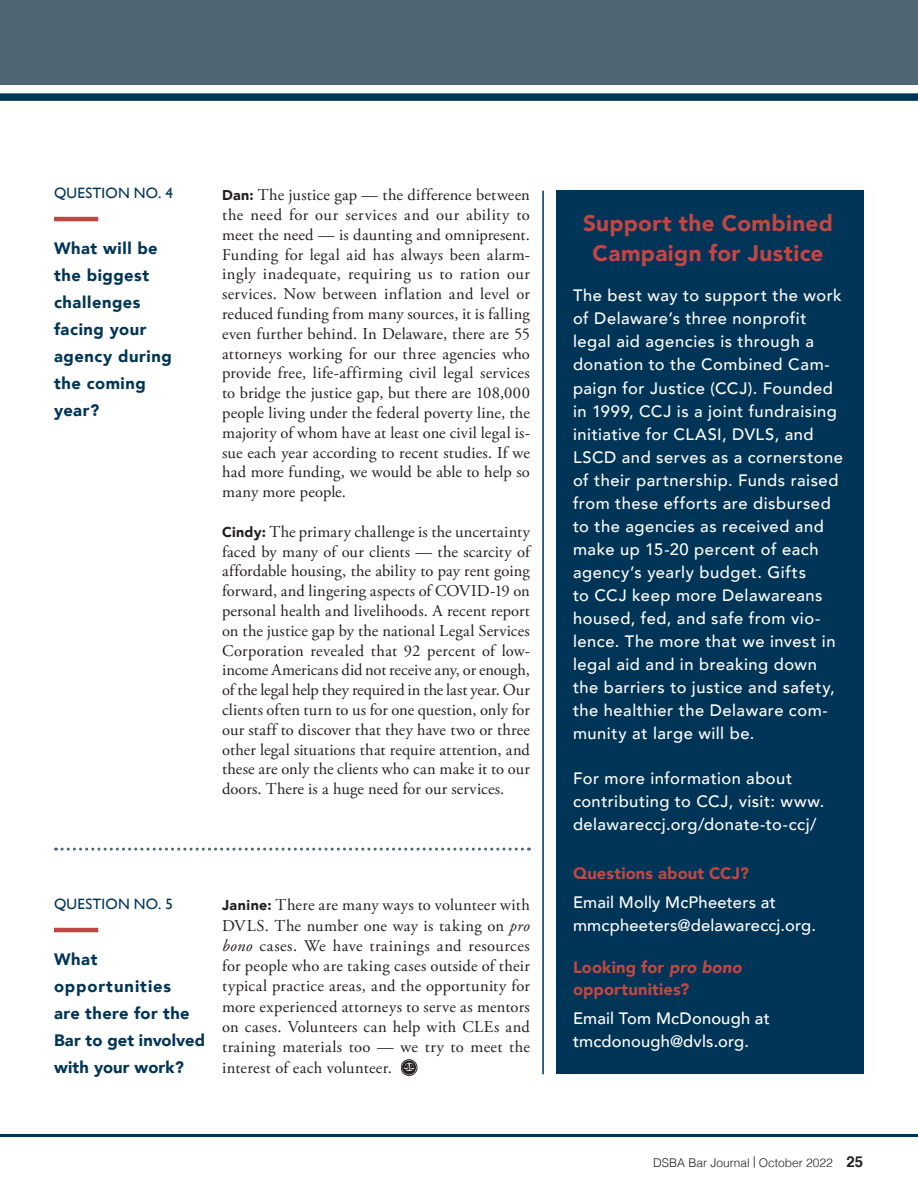
<style>
.page{position:relative;width:918px;height:1188px;background:#fff}
.page>*{position:absolute;margin:0;border:0;box-sizing:border-box;transform-origin:0 0}
.Subhead{font:900 22.5px/30px "Avenir";letter-spacing:.015em;color:#c14743;text-align:center}
.Article_Text{font:16.5px/19.8px "Adobe Garamond Pro";letter-spacing:.01em;color:#231f20;text-align:justify}
.Article_Text-2{font:500 16.5px/23.1px "Avenir";letter-spacing:.03em;color:#fff}
.Article_Text-3{font:900 16.5px/27px "Avenir";letter-spacing:.035em;color:#003557}
.Subhead-2{font:900 16.5px/21.6px "Avenir";letter-spacing:.01em;color:#c14743}
.Article_Text-4{font:500 16.5px/23.1px "Avenir";letter-spacing:.01em;color:#fff}
.Article_Text-5{font:15px "Gill Sans";letter-spacing:.015em;color:#003557}
.t1{font:300 12px "Helvetica";color:#231f20}
.s1{font-family:"Avenir";font-weight:900;font-size:14.25px}
.s2{font-style:italic}
.s3{font-family:"Arial Narrow";font-weight:400}
.s4{font-weight:700;font-size:15px}
</style>
<div class="page">
<hr style="left:54px;top:217px;width:44px;height:4px;background:#c14743">
<hr style="left:54px;top:928px;width:44px;height:4px;background:#c14743">
<svg style="left:402px;top:1061px;width:14px;height:14px"></svg>
<div style="left:401px;top:1059px;width:16px;height:17px;border:1px solid #231f20;border-radius:50%"></div>
<svg style="left:404px;top:1062px;width:11px;height:9px"></svg>
<div style="left:556px;top:191px;width:308px;height:883px;background:#003557"></div>
<div style="left:0;top:0;width:918px;height:84px;background:#4f6672"></div>
<svg style="left:56px;top:848px;width:466px;height:3px"></svg>
<hr style="left:542px;top:191px;width:2px;height:883px;background:#003557">
<div style="left:0;top:93px;width:918px;height:8px;background:#003557"></div>
<hr style="left:0;top:1134px;width:918px;height:3px;background:#003557">
<p class="Article_Text-5" style="left:54px;top:184px;width:120px">QUESTION NO. 4</p>
<p class="Article_Text-3" style="left:54px;top:234px;width:119px">What will be the biggest challenges facing your agency during the coming year?</p>
<p class="Article_Text" style="left:222px;top:186px;width:309px"><span class="s1">Dan:</span> The justice gap — the difference between the need for our services and our ability to meet the need — is daunting and omnipresent.<br>Funding for legal aid has always been alarm&shy;ingly inadequate, requiring us to ration our services. Now between inflation and level or reduced funding from many sources, it is falling even further behind. In Delaware, there are 55 attorneys working for our three agencies who provide free, life-affirming civil legal services to bridge the justice gap, but there are 108,000 people living under the federal poverty line, the majority of whom have at least one civil legal is&shy;sue each year according to recent studies. If we had more funding, we would be able to help so many more people.</p>
<p class="Article_Text" style="left:222px;top:522px;width:309px"><span class="s1">Cindy:</span> The primary challenge is the uncertainty faced by many of our clients — the scarcity of affordable housing, the ability to pay rent going forward, and lingering aspects of COVID-19 on personal health and livelihoods. A recent report on the justice gap by the national Legal Services Corporation revealed that 92 percent of low&shy;income Americans did not receive any, or enough, of the legal help they required in the last year. Our clients often turn to us for one question, only for our staff to discover that they have two or three other legal situations that require attention, and these are only the clients who can make it to our doors. There is a huge need for our services.</p>
<p class="Article_Text-5" style="left:54px;top:895px;width:120px">QUESTION NO. 5</p>
<p class="Article_Text-3" style="left:54px;top:945px;width:153px">What opportunities<br>are there for the<br>Bar to get involved with your work?</p>
<p class="Article_Text" style="left:222px;top:895px;width:309px;line-height:20.2px"><span class="s1">Janine:</span> There are many ways to volunteer with DVLS. The number one way is taking on <span class="s2">pro bono</span> cases. We have trainings and resources for people who are taking cases outside of their typical practice areas, and the opportunity for more experienced attorneys to serve as mentors on cases. Volunteers can help with CLEs and training materials too — we try to meet the interest of each volunteer.</p>
<p class="Subhead" style="left:583px;top:208px;width:251px">Support the Combined<br>Campaign for Justice</p>
<p class="Article_Text-2" style="left:573px;top:283px;width:271px">The best way to support the work of Delaware’s three nonprofit legal aid agencies is through a donation to the Combined Cam&shy;paign for Justice (CCJ). Founded in 1999, CCJ is a joint fundraising initiative for CLASI, DVLS, and<br>LSCD and serves as a cornerstone of their partnership. Funds raised from these efforts are disbursed to the agencies as received and make up 15-20 percent of each agency’s yearly budget. Gifts<br>to CCJ keep more Delawareans housed, fed, and safe from vio&shy;lence. The more that we invest in legal aid and in breaking down the barriers to justice and safety, the healthier the Delaware com&shy;munity at large will be.</p>
<p class="Article_Text-2" style="left:573px;top:766px;width:253px">For more information about contributing to CCJ, visit: www. delawareccj.org/donate-to-ccj/</p>
<p class="Subhead-2" style="left:573px;top:862px;width:178px">Questions about CCJ?</p>
<p class="Article_Text-2" style="left:573px;top:889px;width:244px">Email Molly McPheeters at mmcpheeters@delawareccj.org.</p>
<p class="Subhead-2" style="left:573px;top:956px;width:170px">Looking for <span class="s2">pro bono </span>opportunities?</p>
<p class="Article_Text-4" style="left:573px;top:1005px;width:198px">Email Tom McDonough at tmcdonough@dvls.org.</p>
<p class="t1" style="left:653px;top:1152px;width:212px">DSBA Bar Journal <span class="s3">|</span> October 2022 <span class="s4">25</span></p>
</div>
